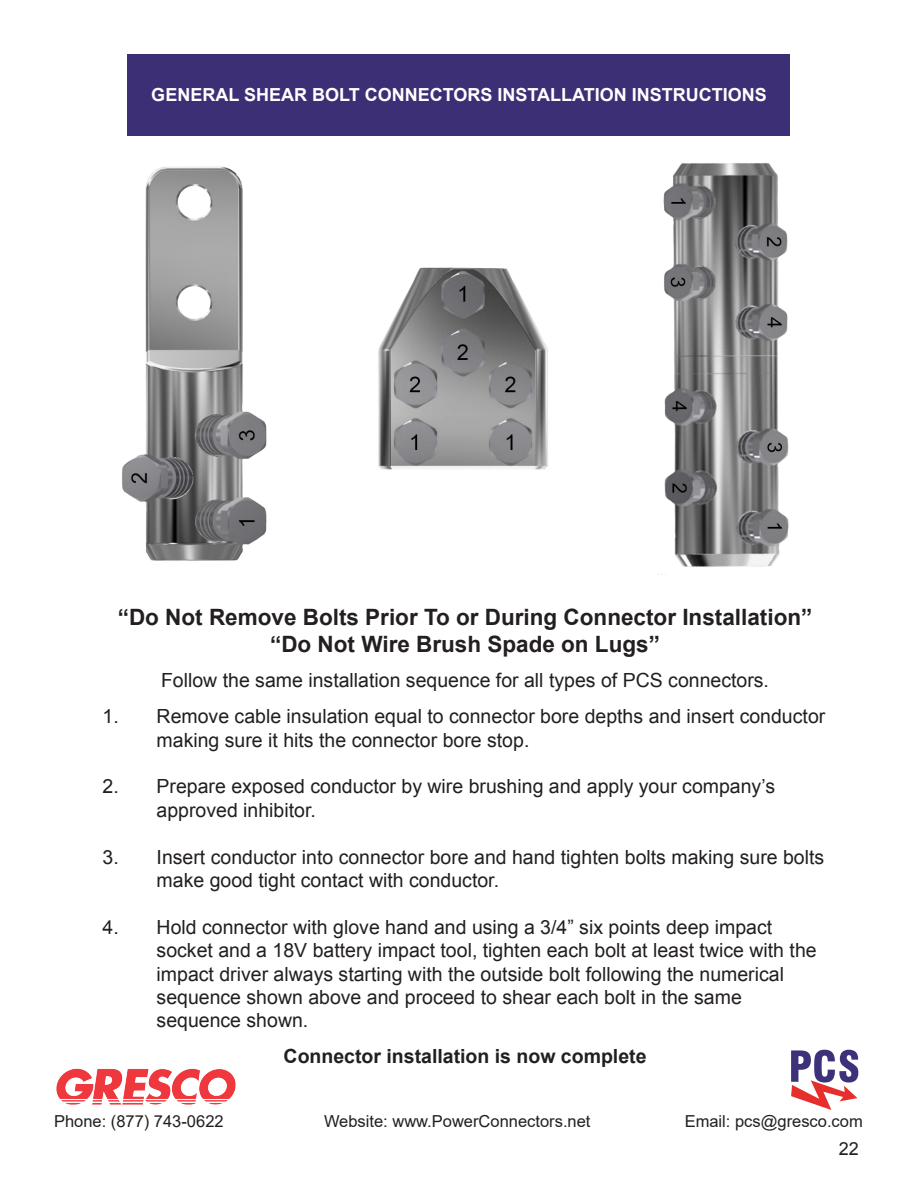
<style>
.page{position:relative;width:918px;height:1188px;background:#fff}
.page>*{position:absolute;margin:0;border:0;box-sizing:border-box;transform-origin:0 0}
.t1{font:700 22.5px "Arial";color:#231f20}
.t2{font:19.5px "Arial";color:#231f20}
.t3{font:700 19.5px "Arial";color:#231f20}
.t4{font:700 18px "Arial";color:#fff}
.t5{font:18px "Arial";color:#231f20}
.t6{font:16.5px "Arial";color:#231f20}
</style>
<div class="page">
<svg style="left:791px;top:1050px;width:67px;height:60px"></svg>
<img style="left:56px;top:1068px;width:180px;height:37px">
<div style="left:128px;top:54px;width:662px;height:81px;background:#3c2f75"></div>
<img style="left:122px;top:166px;width:145px;height:395px">
<img style="left:635px;top:135px;width:155px;height:440px">
<img style="left:378px;top:267px;width:170px;height:203px">
<p class="t4" style="left:151px;top:82px;width:617px">GENERAL SHEAR BOLT CONNECTORS INSTALLATION INSTRUCTIONS</p>
<p class="t1" style="left:118px;top:601px;width:696px">“Do Not Remove Bolts Prior To or During Connector Installation”</p>
<p class="t1" style="left:270px;top:628px;width:391px">“Do Not Wire Brush Spade on Lugs”</p>
<p class="t2" style="left:161px;top:668px;width:610px">Follow the same installation sequence for all types of PCS connectors.</p>
<p class="t2" style="left:103px;top:704px;width:724px">1. Remove cable insulation equal to connector bore depths and insert conductor</p>
<p class="t2" style="left:157px;top:727px;width:374px">making sure it hits the connector bore stop.</p>
<p class="t2" style="left:103px;top:774px;width:674px">2. Prepare exposed conductor by wire brushing and apply your company’s</p>
<p class="t2" style="left:157px;top:797px;width:161px">approved inhibitor.</p>
<p class="t2" style="left:103px;top:844px;width:723px">3. Insert conductor into connector bore and hand tighten bolts making sure bolts</p>
<p class="t2" style="left:157px;top:867px;width:344px">make good tight contact with conductor.</p>
<p class="t2" style="left:103px;top:914px;width:671px">4. Hold connector with glove hand and using a 3/4” six points deep impact</p>
<p class="t2" style="left:157px;top:938px;width:662px">socket and a 18V battery impact tool, tighten each bolt at least twice with the</p>
<p class="t2" style="left:157px;top:961px;width:629px">impact driver always starting with the outside bolt following the numerical</p>
<p class="t2" style="left:157px;top:984px;width:587px">sequence shown above and proceed to shear each bolt in the same</p>
<p class="t2" style="left:157px;top:1008px;width:153px">sequence shown.</p>
<p class="t3" style="left:284px;top:1043px;width:364px">Connector installation is now complete</p>
<p class="t6" style="left:54px;top:1109px;width:171px">Phone: (877) 743-0622</p>
<p class="t6" style="left:324px;top:1109px;width:268px">Website: www.PowerConnectors.net</p>
<p class="t6" style="left:685px;top:1109px;width:180px">Email: pcs@gresco.com</p>
<p class="t5" style="left:839px;top:1136px;width:22px">22</p>
</div>
